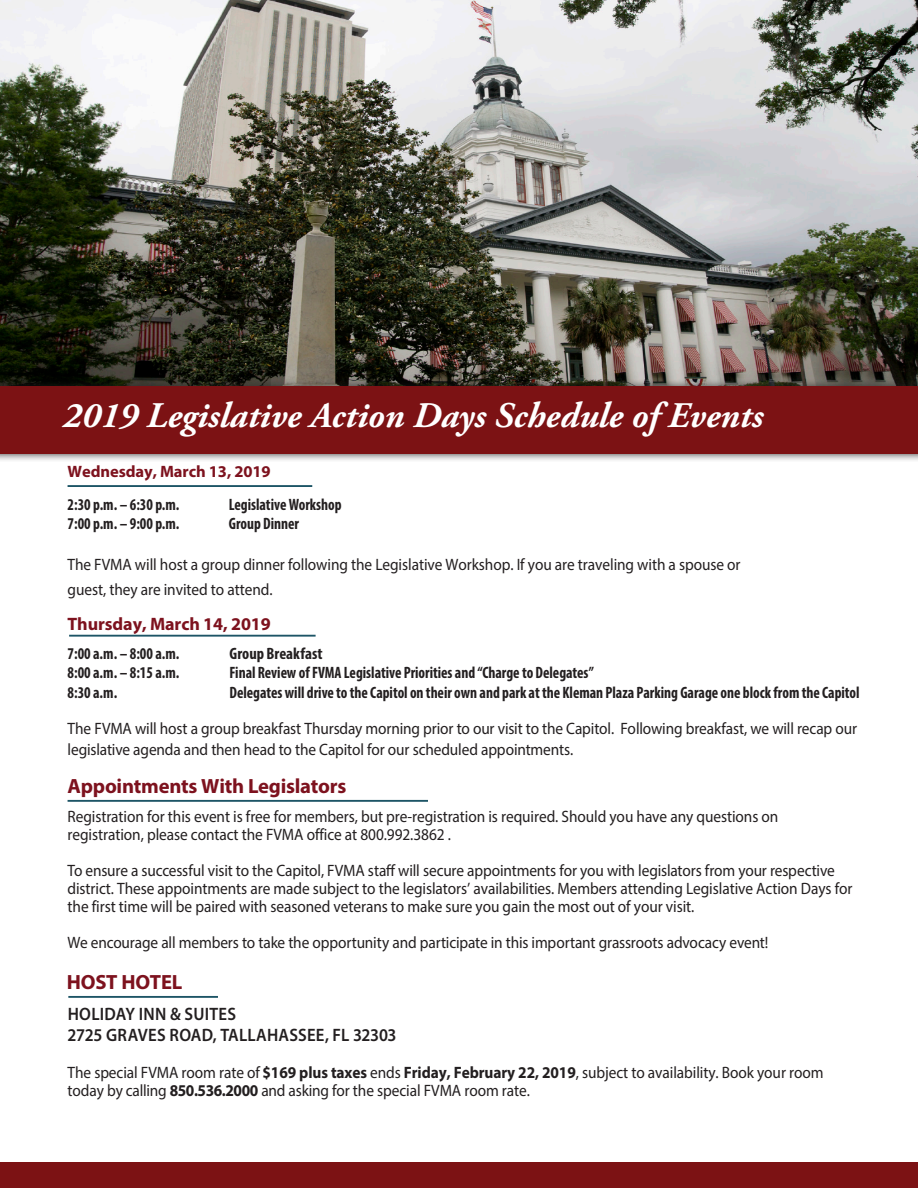
<style>
.page{position:relative;width:918px;height:1188px;background:#fff}
.page>*{position:absolute;margin:0;border:0;box-sizing:border-box;transform-origin:0 0}
.Red_H2_-_AC{font:italic 700 36px "Adobe Garamond Pro";color:#fff}
._4_Ways_to_Register{font:700 20.7px "Myriad Pro";letter-spacing:-.01em;color:#7d121e}
.t1{font:600 18px "Myriad Pro";letter-spacing:.01em;color:#231f20;scale:.93 1}
._4_Ways_to_Register-2{font:700 18px "Myriad Pro";letter-spacing:-.005em;color:#7d121e}
._4_Ways_to_Register-3{font:16.5px/18px "Myriad Pro";letter-spacing:-.005em;color:#231f20;scale:.93 1}
.t2{font:700 condensed 16.5px "Myriad Pro";color:#231f20;scale:.93 1}
._4_Ways_to_Register-4{font:700 16.5px "Myriad Pro";letter-spacing:-.005em;color:#7d121e}
.t3{font:700 condensed 16.5px "Myriad Pro";color:#231f20}
.s1{font-weight:700}
</style>
<div class="page">
<img style="left:0;top:0;width:918px;height:379px">
<div style="left:0;top:379px;width:918px;height:83px;background:#231f20;opacity:.75"></div>
<div style="left:0;top:387px;width:918px;height:67px;background:#7c1214"></div>
<hr style="left:68px;top:485px;width:244px;height:2px;background:#1d5566">
<hr style="left:69px;top:635px;width:247px;height:2px;background:#1d5566">
<hr style="left:68px;top:800px;width:360px;height:2px;background:#1d5566">
<hr style="left:68px;top:996px;width:150px;height:2px;background:#1d5566">
<div style="left:0;top:1162px;width:918px;height:26px;background:#7c1214"></div>
<p class="Red_H2_-_AC" style="left:63px;top:395px;width:702px">2019 Legislative Action Days Schedule of Events</p>
<p class="_4_Ways_to_Register-4" style="left:68px;top:460px;width:205px">Wednesday, March 13, 2019</p>
<p class="t2" style="left:68px;top:494px;width:122px">2:30 p.m. – 6:30 p.m.</p>
<p class="t2" style="left:229px;top:494px;width:123px">Legislative Workshop</p>
<p class="t2" style="left:68px;top:514px;width:122px">7:00 p.m. – 9:00 p.m.</p>
<p class="t2" style="left:229px;top:514px;width:77px">Group Dinner</p>
<p class="_4_Ways_to_Register-3" style="left:68px;top:552px;width:725px;line-height:24.6px">The FVMA will host a group dinner following the Legislative Workshop. If you are traveling with a spouse or guest, they are invited to attend.</p>
<p class="_4_Ways_to_Register-2" style="left:68px;top:612px;width:205px">Thursday, March 14, 2019</p>
<p class="t2" style="left:68px;top:643px;width:122px">7:00 a.m. – 8:00 a.m.</p>
<p class="t3" style="left:230px;top:643px;width:95px">Group Breakfast</p>
<p class="t2" style="left:68px;top:662px;width:122px">8:00 a.m. – 8:15 a.m.</p>
<p class="t2" style="left:230px;top:662px;width:393px">Final Review of FVMA Legislative Priorities and “Charge to Delegates”</p>
<p class="t2" style="left:68px;top:682px;width:55px">8:30 a.m.</p>
<p class="t2" style="left:230px;top:682px;width:679px">Delegates will drive to the Capitol on their own and park at the Kleman Plaza Parking Garage one block from the Capitol</p>
<p class="_4_Ways_to_Register-3" style="left:68px;top:717px;width:850px;line-height:21px">The FVMA will host a group breakfast Thursday morning prior to our visit to the Capitol. Following breakfast, we will recap our legislative agenda and then head to the Capitol for our scheduled appointments.</p>
<p class="_4_Ways_to_Register" style="left:68px;top:773px;width:280px">Appointments With Legislators</p>
<p class="_4_Ways_to_Register-3" style="left:68px;top:808px;width:766px">Registration for this event is free for members, but pre-registration is required. Should you have any questions on registration, please contact the FVMA office at 800.992.3862 .</p>
<p class="_4_Ways_to_Register-3" style="left:68px;top:862px;width:845px">To ensure a successful visit to the Capitol, FVMA staff will secure appointments for you with legislators from your respective district. These appointments are made subject to the legislators’ availabilities. Members attending Legislative Action Days for the first time will be paired with seasoned veterans to make sure you gain the most out of your visit.</p>
<p class="_4_Ways_to_Register-3" style="left:68px;top:934px;width:755px">We encourage all members to take the opportunity and participate in this important grassroots advocacy event!</p>
<p class="_4_Ways_to_Register" style="left:67px;top:969px;width:117px">HOST HOTEL</p>
<p class="t1" style="left:68px;top:1002px;width:183px">HOLIDAY INN &amp; SUITES</p>
<p class="t1" style="left:68px;top:1024px;width:355px">2725 GRAVES ROAD, TALLAHASSEE, FL 32303</p>
<p class="_4_Ways_to_Register-3" style="left:68px;top:1063px;width:814px">The special FVMA room rate of <span class="s1">$169 plus taxes</span> ends <span class="s1">Friday, February 22, 2019</span>, subject to availability. Book your room today by calling <span class="s1">850.536.2000</span> and asking for the special FVMA room rate.</p>
</div>
